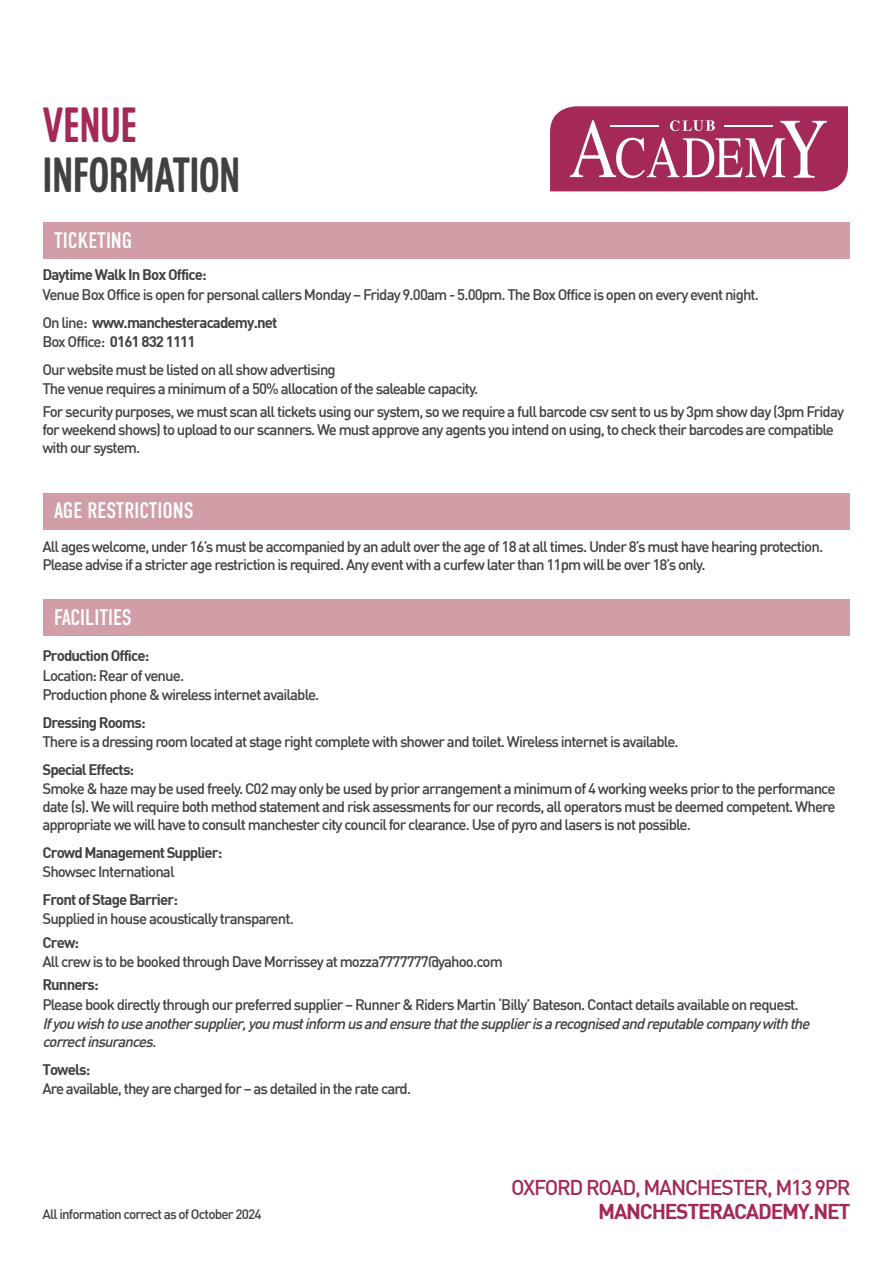
<style>
.page{position:relative;width:893px;height:1263px;background:#fff}
.page>*{position:absolute;margin:0;border:0;box-sizing:border-box;transform-origin:0 0}
.t1{font:48px "Colaba";letter-spacing:-.01em;color:#414042}
.t2{font:48px "Colaba";letter-spacing:-.01em;color:#a42858}
.t3{font:22.5px "DIN Condensed";color:#fff}
.t4{font:500 21px "DIN";letter-spacing:-.06em;color:#a42858}
.t5{font:700 21px "DIN";letter-spacing:-.06em;color:#a42858}
.t6{font:500 15px/18px "DIN";letter-spacing:-.06em;color:#414042}
.t7{font:700 15px "DIN";letter-spacing:-.06em;color:#414042}
.t8{font:italic 500 15px/18px "DIN";color:#414042}
.t9{font:500 13.5px "DIN";letter-spacing:-.06em;color:#414042}
.s1{font-weight:700}
</style>
<div class="page">
<svg style="left:550px;top:106px;width:298px;height:85px;background:#b14971"></svg>
<div style="left:43px;top:222px;width:806px;height:37px;background:#d19ea8"></div>
<div style="left:43px;top:493px;width:806px;height:36px;background:#d19ea8"></div>
<div style="left:43px;top:599px;width:806px;height:37px;background:#d19ea8"></div>
<h1 class="t2" style="left:43px;top:99px;width:96px">VENUE</h1>
<h1 class="t1" style="left:43px;top:148px;width:199px">INFORMATION</h1>
<h2 class="t3" style="left:54px;top:228px;width:80px">TICKETING</h2>
<p class="t7" style="left:42px;top:265px;width:166px">Daytime Walk In Box Office:</p>
<p class="t6" style="left:42px;top:280px;width:718px;line-height:27.8px">Venue Box Office is open for personal callers Monday – Friday 9.00am - 5.00pm. The Box Office is open on every event night.<br>On line: <span class="s1">www.manchesteracademy.net</span></p>
<p class="t6" style="left:42px;top:327px;width:295px;line-height:27.8px">Box Office: <span class="s1">0161 832 1111<br></span>Our website must be listed on all show advertising</p>
<p class="t6" style="left:42px;top:376px;width:803px;line-height:23.5px">The venue requires a minimum of a 50% allocation of the saleable capacity.<br>For security purposes, we must scan all tickets using our system, so we require a full barcode csv sent to us by 3pm show day (3pm Friday</p>
<p class="t6" style="left:42px;top:420px;width:793px">for weekend shows) to upload to our scanners. We must approve any agents you intend on using, to check their barcodes are compatible with our system.</p>
<h2 class="t3" style="left:54px;top:498px;width:141px">AGE RESTRICTIONS</h2>
<p class="t6" style="left:42px;top:537px;width:782px">All ages welcome, under 16’s must be accompanied by an adult over the age of 18 at all times. Under 8’s must have hearing protection.<br>Please advise if a stricter age restriction is required. Any event with a curfew later than 11pm will be over 18’s only.</p>
<h2 class="t3" style="left:54px;top:605px;width:79px">FACILITIES</h2>
<p class="t7" style="left:42px;top:646px;width:109px">Production Office:</p>
<p class="t6" style="left:42px;top:665px;width:279px;line-height:19.4px">Location: Rear of venue.<br>Production phone &amp; wireless internet available.</p>
<p class="t7" style="left:42px;top:712px;width:105px">Dressing Rooms:</p>
<p class="t6" style="left:42px;top:732px;width:638px">There is a dressing room located at stage right complete with shower and toilet. Wireless internet is available.</p>
<p class="t7" style="left:42px;top:759px;width:93px">Special Effects:</p>
<p class="t6" style="left:42px;top:779px;width:795px;text-align:justify">Smoke &amp; haze may be used freely. C02 may only be used by prior arrangement a minimum of 4 working weeks prior to the performance date (s). We will require both method statement and risk assessments for our records, all operators must be deemed competent. Where appropriate we will have to consult manchester city council for clearance. Use of pyro and lasers is not possible.</p>
<p class="t7" style="left:42px;top:842px;width:182px">Crowd Management Supplier:</p>
<p class="t6" style="left:42px;top:862px;width:134px">Showsec International</p>
<p class="t7" style="left:42px;top:889px;width:137px">Front of Stage Barrier:</p>
<p class="t6" style="left:42px;top:909px;width:253px">Supplied in house acoustically transparent.</p>
<p class="t7" style="left:42px;top:932px;width:38px">Crew:</p>
<p class="t6" style="left:42px;top:952px;width:462px">All crew is to be booked through Dave Morrissey at mozza7777777@yahoo.com</p>
<p class="t7" style="left:42px;top:975px;width:58px">Runners:</p>
<p class="t6" style="left:42px;top:995px;width:758px">Please book directly through our preferred supplier – Runner &amp; Riders Martin ‘Billy’ Bateson. Contact details available on request.</p>
<p class="t8" style="left:42px;top:1014px;width:773px">Ifyouwishtouseanothersupplier,youmustinform usandensurethatthesupplierisarecognisedandreputablecompanywiththe correctinsurances.</p>
<p class="t7" style="left:42px;top:1059px;width:49px">Towels:</p>
<p class="t6" style="left:42px;top:1079px;width:370px">Are available, they are charged for – as detailed in the rate card.</p>
<p class="t9" style="left:43px;top:1205px;width:221px">All information correct as of October 2024</p>
<h3 class="t4" style="left:511px;top:1174px;width:341px">OXFORD ROAD, MANCHESTER, M13 9PR</h3>
<h3 class="t5" style="left:598px;top:1198px;width:254px">MANCHESTERACADEMY.NET</h3>
</div>
